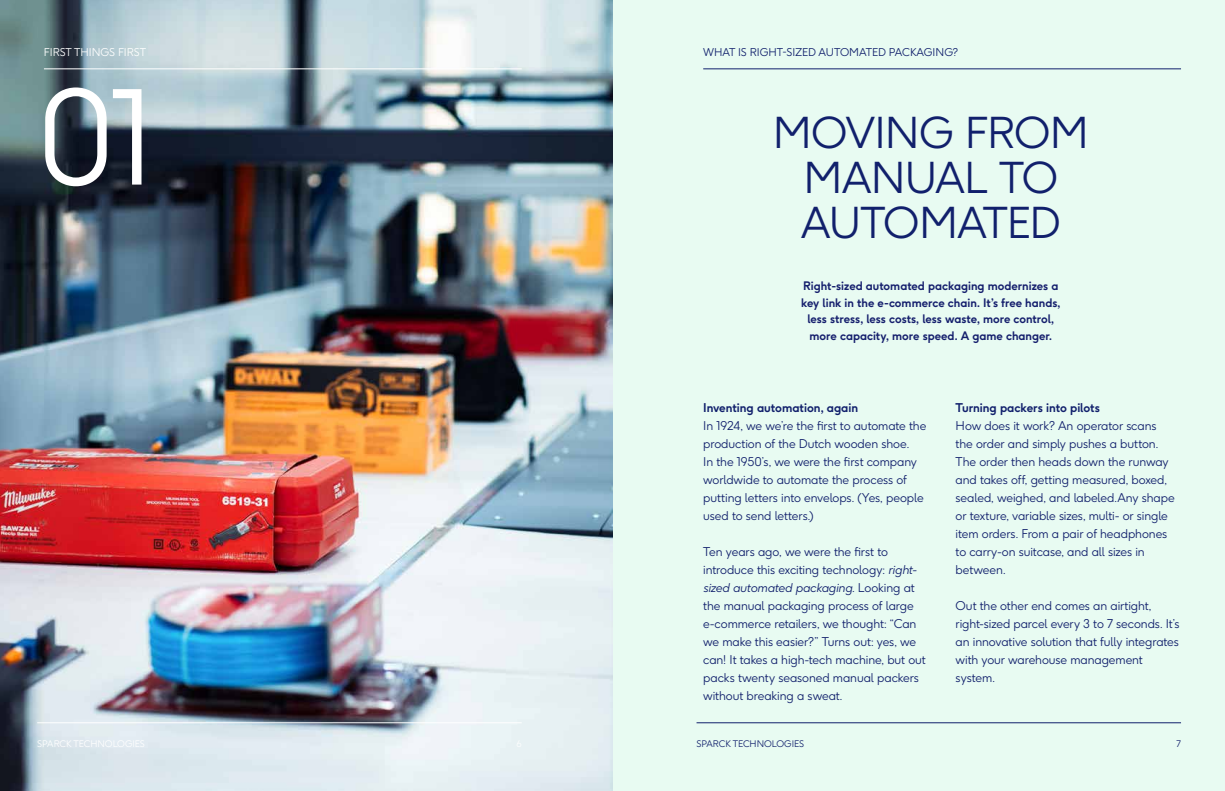
<style>
.page{position:relative;width:1225px;height:791px;background:#fff}
.page>*{position:absolute;margin:0;border:0;box-sizing:border-box;transform-origin:0 0}
.t1{font:300 128.9px "F37 Ginger";color:#fff}
.t2{font:300 42.2px/45px "F37 Ginger";letter-spacing:-.02em;color:#11206c;text-align:center}
.t3{font:300 12px/18px "F37 Ginger";letter-spacing:-.005em;color:#11206c}
.t4{font:700 12px "F37 Ginger";color:#11206c}
.t5{font:700 11.7px/17px "F37 Ginger";color:#151f6d;text-align:center}
.t6{font:300 10.7px "F37 Ginger";color:#11206c}
.t7{font:300 10.7px "F37 Ginger";color:#fff}
.t8{font:300 9px "F37 Ginger";color:#11206c}
.t9{font:300 9px "F37 Ginger";color:#fff}
.s1{font-style:italic}
</style>
<div class="page">
<div style="left:595px;top:0;width:630px;height:791px;background:#e8fbf2"></div>
<img style="left:0;top:0;width:612px;height:791px">
<hr style="left:44px;top:69px;width:478px;height:1px;background:#fff">
<hr style="left:37px;top:722px;width:485px;height:1px;background:#fff">
<hr style="left:703px;top:69px;width:478px;height:1px;background:#11206c">
<hr style="left:696px;top:722px;width:485px;height:1px;background:#11206c">
<p class="t7" style="left:44px;top:43px;width:104px">FIRST THINGS FIRST</p>
<h1 class="t1" style="left:36px;top:25px;width:120px">01</h1>
<p class="t9" style="left:37px;top:736px;width:109px">SPARCK TECHNOLOGIES</p>
<p class="t6" style="left:703px;top:43px;width:256px">WHAT IS RIGHT-SIZED AUTOMATED PACKAGING?</p>
<h2 class="t2" style="left:772px;top:105px;width:318px">MOVING FROM<br>MANUAL TO<br>AUTOMATED</h2>
<p class="t5" style="left:801px;top:275px;width:261px">Right-sized automated packaging modernizes a key link in the e-commerce chain. It’s free hands, less stress, less costs, less waste, more control, more capacity, more speed. A game changer.</p>
<p class="t4" style="left:703px;top:397px;width:156px">Inventing automation, again</p>
<p class="t3" style="left:703px;top:415px;width:225px">In 1924, we we’re the first to automate the production of the Dutch wooden shoe.<br>In the 1950’s, we were the first company worldwide to automate the process of putting letters into envelops. (Yes, people used to send letters.)</p>
<p class="t3" style="left:703px;top:541px;width:224px">Ten years ago, we were the first to introduce this exciting technology: <span class="s1">right&shy;sized automated packaging.</span> Looking at the manual packaging process of large e-commerce retailers, we thought: “Can we make this easier?” Turns out: yes, we can! It takes a high-tech machine, but out packs twenty seasoned manual packers without breaking a sweat.</p>
<p class="t4" style="left:955px;top:397px;width:146px">Turning packers into pilots</p>
<p class="t3" style="left:955px;top:415px;width:220px">How does it work? An operator scans the order and simply pushes a button.<br>The order then heads down the runway and takes off, getting measured, boxed, sealed, weighed, and labeled.Any shape or texture, variable sizes, multi- or single item orders. From a pair of headphones to carry-on suitcase, and all sizes in between.</p>
<p class="t3" style="left:955px;top:595px;width:225px">Out the other end comes an airtight, right-sized parcel every 3 to 7 seconds. It’s an innovative solution that fully integrates with your warehouse management system.</p>
<p class="t8" style="left:696px;top:736px;width:109px">SPARCK TECHNOLOGIES</p>
<p class="t8" style="left:1176px;top:736px;width:6px">7</p>
</div>
